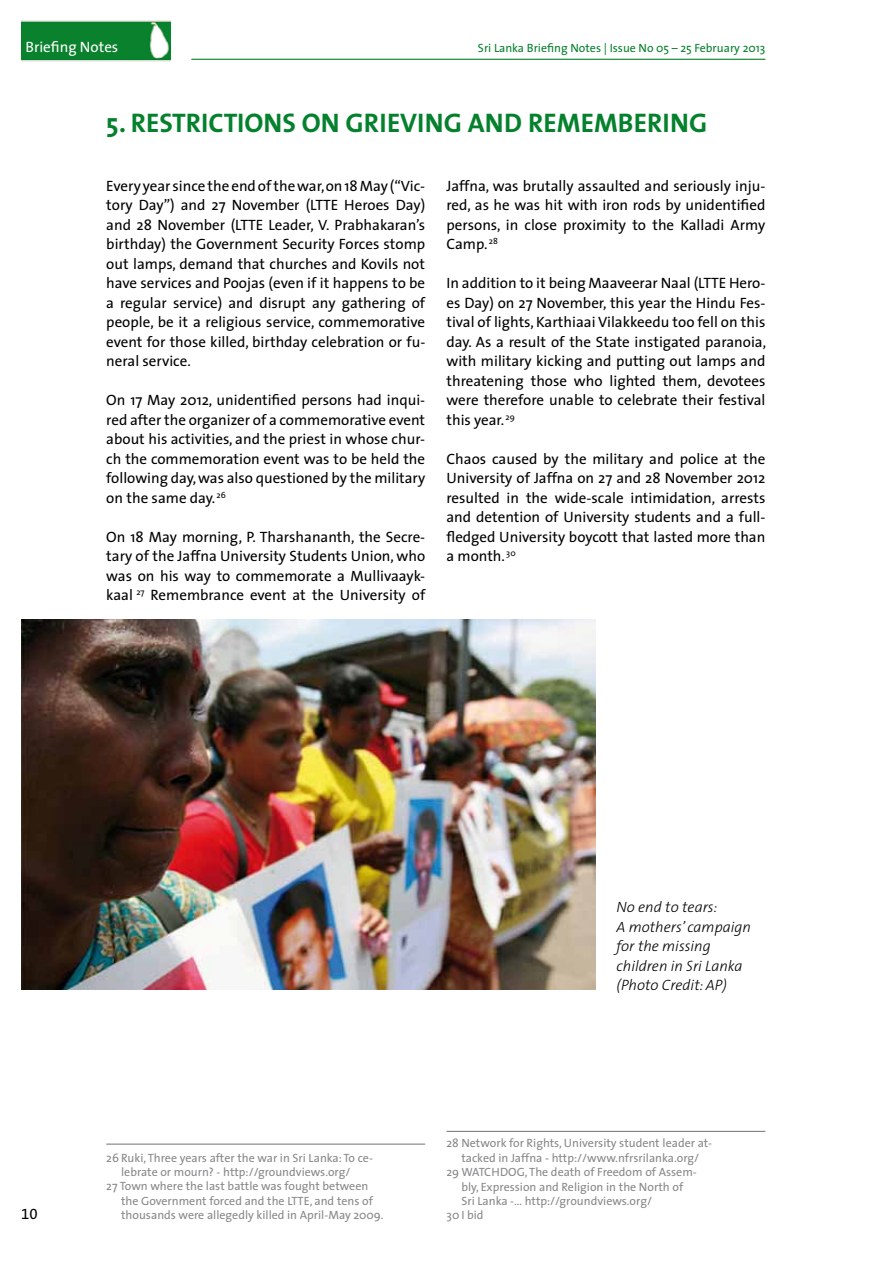
<style>
.page{position:relative;width:893px;height:1263px;background:#fff}
.page>*{position:absolute;margin:0;border:0;box-sizing:border-box;transform-origin:0 0}
.t1{font:700 27px "The Sans";color:#05812d}
.t2{font:15px/19.5px "The Sans";color:#000;text-align:justify}
.t3{font:italic 300 15px/19.5px "The Sans";color:#000}
.t4{font:15px "The Sans";color:#fff}
.t5{font:15px "The Sans Expert";color:#000}
.t6{font:12px "The Sans";color:#87888a}
.t7{font:12px "The Sans";color:#05812d}
</style>
<div class="page">
<img style="left:21px;top:20px;width:149px;height:42px">
<hr style="left:191px;top:59px;width:574px;height:1px;background:#05812d">
<img style="left:22px;top:619px;width:573px;height:370px">
<hr style="left:106px;top:1144px;width:319px;height:1px;background:#707172">
<hr style="left:446px;top:1131px;width:319px;height:1px;background:#707172">
<p class="t4" style="left:26px;top:35px;width:94px">Briefing Notes</p>
<p class="t7" style="left:478px;top:38px;width:289px">Sri Lanka Briefing Notes | Issue No 05 – 25 February 2013</p>
<h1 class="t1" style="left:106px;top:100px;width:603px">5. RESTRICTIONS ON GRIEVING AND REMEMBERING</h1>
<p class="t2" style="left:106px;top:175px;width:320px">Every year since the end of the war, on 18 May (“Vic&shy;tory Day”) and 27 November (LTTE Heroes Day) and 28 November (LTTE Leader, V. Prabhakaran’s birthday) the Government Security Forces stomp out lamps, demand that churches and Kovils not have services and Poojas (even if it happens to be a regular service) and disrupt any gathering of people, be it a religious service, commemorative event for those killed, birthday celebration or fu&shy;neral service.</p>
<p class="t2" style="left:106px;top:390px;width:320px">On 17 May 2012, unidentified persons had inqui&shy;red after the organizer of a commemorative event about his activities, and the priest in whose chur&shy;ch the commemoration event was to be held the following day, was also questioned by the military on the same day. <sup>26</sup></p>
<p class="t2" style="left:106px;top:526px;width:320px">On 18 May morning, P. Tharshananth, the Secre&shy;tary of the Jaffna University Students Union, who was on his way to commemorate a Mullivaayk&shy;kaal <sup>27</sup> Remembrance event at the University of</p>
<p class="t2" style="left:446px;top:175px;width:320px">Jaffna, was brutally assaulted and seriously inju&shy;red, as he was hit with iron rods by unidentified persons, in close proximity to the Kalladi Army Camp. <sup>28</sup></p>
<p class="t2" style="left:446px;top:273px;width:321px">In addition to it being Maaveerar Naal (LTTE Hero&shy;es Day) on 27 November, this year the Hindu Fes&shy;tival of lights, Karthiaai Vilakkeedu too fell on this day. As a result of the State instigated paranoia, with military kicking and putting out lamps and threatening those who lighted them, devotees were therefore unable to celebrate their festival this year. <sup>29</sup></p>
<p class="t2" style="left:446px;top:448px;width:320px">Chaos caused by the military and police at the University of Jaffna on 27 and 28 November 2012 resulted in the wide-scale intimidation, arrests and detention of University students and a full&shy;fledged University boycott that lasted more than a month. <sup>30</sup></p>
<p class="t5" style="left:21px;top:1201px;width:18px">10</p>
<p class="t6" style="left:106px;top:1147px;width:268px">26 Ruki, Three years after the war in Sri Lanka: To ce-</p>
<p class="t6" style="left:121px;top:1162px;width:231px">lebrate or mourn? - http://groundviews.org/</p>
<p class="t6" style="left:106px;top:1176px;width:264px">27 Town where the last battle was fought between</p>
<p class="t6" style="left:121px;top:1191px;width:253px">the Government forced and the LTTE, and tens of</p>
<p class="t6" style="left:121px;top:1205px;width:264px">thousands were allegedly killed in April-May 2009.</p>
<p class="t3" style="left:617px;top:897px;width:136px">No end to tears:<br>A mothers’ campaign for the missing children in Sri Lanka (Photo Credit: AP)</p>
<p class="t6" style="left:446px;top:1133px;width:267px">28 Network for Rights, University student leader at-</p>
<p class="t6" style="left:461px;top:1148px;width:239px">tacked in Jaffna - http://www.nfrsrilanka.org/</p>
<p class="t6" style="left:446px;top:1162px;width:252px">29 WATCHDOG, The death of Freedom of Assem-</p>
<p class="t6" style="left:461px;top:1176px;width:223px">bly, Expression and Religion in the North of</p>
<p class="t6" style="left:461px;top:1191px;width:192px">Sri Lanka -… http://groundviews.org/</p>
<p class="t6" style="left:446px;top:1205px;width:39px">30 I bid</p>
</div>
